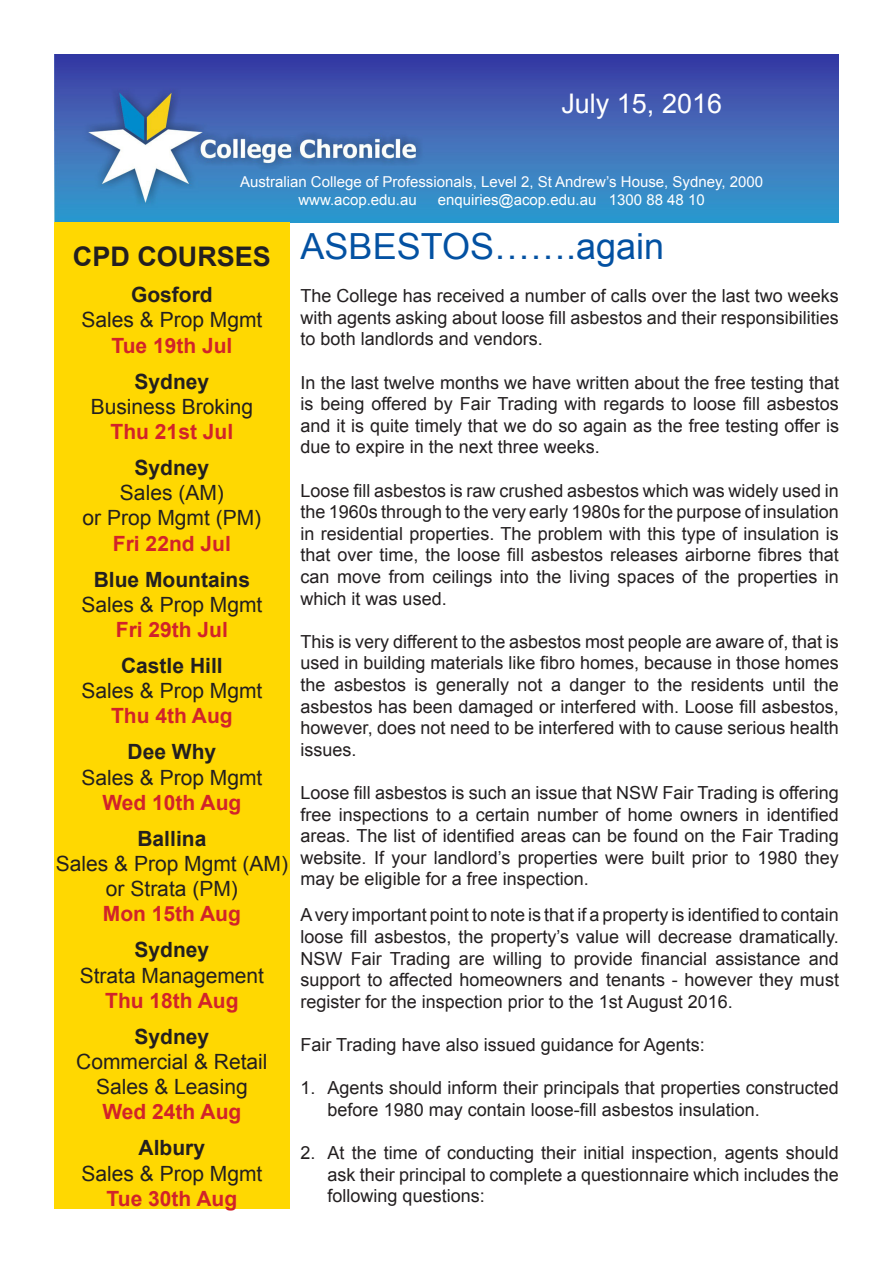
<style>
.page{position:relative;width:893px;height:1263px;background:#fff}
.page>*{position:absolute;margin:0;border:0;box-sizing:border-box;transform-origin:0 0}
.t1{font:36px "Arial";color:#0351a2}
.t2{font:27px "Arial";color:#fff}
.t3{font:700 27px "Arial";color:#231f20}
.t4{font:21px/25.2px "Arial";color:#231f20;text-align:center}
.t5{font:700 21px "Arial";color:#d1232a}
.t6{font:700 21px "Arial";color:#231f20}
.t7{font:18px/21.6px "Arial";color:#231f20;text-align:justify}
.t8{font:15px/18px "Arial";color:#fff}
</style>
<div class="page">
<img style="left:54px;top:54px;width:785px;height:169px">
<div style="left:54px;top:223px;width:236px;height:986px;background:#ffd801"></div>
<p class="t2" style="left:561px;top:86px;width:162px">July 15, 2016</p>
<p class="t8" style="left:298px;top:173px;width:466px;text-indent:-58px">Australian College of Professionals, Level 2, St Andrew’s House, Sydney, 2000 www.acop.edu.au</p>
<p class="t8" style="left:438px;top:191px;width:269px">enquiries@acop.edu.au 1300 88 48 10</p>
<p class="t3" style="left:73px;top:239px;width:200px">CPD COURSES</p>
<p class="t6" style="left:131px;top:281px;width:83px">Gosford</p>
<p class="t4" style="left:81px;top:308px;width:182px">Sales &amp; Prop Mgmt</p>
<p class="t5" style="left:111px;top:331px;width:122px">Tue 19th Jul</p>
<p class="t6" style="left:135px;top:367px;width:76px">Sydney</p>
<p class="t4" style="left:91px;top:394px;width:164px">Business Broking</p>
<p class="t5" style="left:111px;top:418px;width:124px">Thu 21st Jul</p>
<p class="t6" style="left:135px;top:454px;width:76px">Sydney</p>
<p class="t4" style="left:120px;top:480px;width:105px">Sales (AM)</p>
<p class="t4" style="left:83px;top:506px;width:180px">or Prop Mgmt (PM)</p>
<p class="t5" style="left:113px;top:529px;width:119px">Fri 22nd Jul</p>
<p class="t6" style="left:94px;top:565px;width:158px">Blue Mountains</p>
<p class="t4" style="left:81px;top:592px;width:182px">Sales &amp; Prop Mgmt</p>
<p class="t5" style="left:116px;top:616px;width:114px">Fri 29th Jul</p>
<p class="t6" style="left:121px;top:652px;width:103px">Castle Hill</p>
<p class="t4" style="left:81px;top:678px;width:182px">Sales &amp; Prop Mgmt</p>
<p class="t5" style="left:111px;top:702px;width:123px">Thu 4th Aug</p>
<p class="t6" style="left:128px;top:738px;width:90px">Dee Why</p>
<p class="t4" style="left:81px;top:765px;width:182px">Sales &amp; Prop Mgmt</p>
<p class="t5" style="left:102px;top:788px;width:140px">Wed 10th Aug</p>
<p class="t6" style="left:137px;top:824px;width:70px">Ballina</p>
<p class="t4" style="left:56px;top:851px;width:234px">Sales &amp; Prop Mgmt (AM)</p>
<p class="t4" style="left:106px;top:876px;width:133px">or Strata (PM)</p>
<p class="t5" style="left:103px;top:900px;width:140px">Mon 15th Aug</p>
<p class="t6" style="left:135px;top:936px;width:76px">Sydney</p>
<p class="t4" style="left:80px;top:963px;width:186px">Strata Management</p>
<p class="t5" style="left:105px;top:986px;width:135px">Thu 18th Aug</p>
<p class="t6" style="left:135px;top:1022px;width:76px">Sydney</p>
<p class="t4" style="left:76px;top:1049px;width:193px">Commercial &amp; Retail<br>Sales &amp; Leasing</p>
<p class="t5" style="left:102px;top:1098px;width:140px">Wed 24th Aug</p>
<p class="t6" style="left:139px;top:1134px;width:68px">Albury</p>
<p class="t4" style="left:81px;top:1161px;width:182px">Sales &amp; Prop Mgmt</p>
<p class="t5" style="left:107px;top:1184px;width:132px">Tue 30th Aug</p>
<p class="t1" style="left:301px;top:223px;width:365px">ASBESTOS…….again</p>
<p class="t7" style="left:301px;top:285px;width:540px">The College has received a number of calls over the last two weeks with agents asking about loose fill asbestos and their responsibilities to both landlords and vendors.</p>
<p class="t7" style="left:301px;top:372px;width:540px">In the last twelve months we have written about the free testing that is being offered by Fair Trading with regards to loose fill asbestos and it is quite timely that we do so again as the free testing offer is due to expire in the next three weeks.</p>
<p class="t7" style="left:301px;top:480px;width:540px">Loose fill asbestos is raw crushed asbestos which was widely used in the 1960s through to the very early 1980s for the purpose of insulation in residential properties. The problem with this type of insulation is that over time, the loose fill asbestos releases airborne fibres that can move from ceilings into the living spaces of the properties in which it was used.</p>
<p class="t7" style="left:301px;top:631px;width:540px">This is very different to the asbestos most people are aware of, that is used in building materials like fibro homes, because in those homes the asbestos is generally not a danger to the residents until the asbestos has been damaged or interfered with. Loose fill asbestos, however, does not need to be interfered with to cause serious health issues.</p>
<p class="t7" style="left:301px;top:782px;width:540px">Loose fill asbestos is such an issue that NSW Fair Trading is offering free inspections to a certain number of home owners in identified areas. The list of identified areas can be found on the Fair Trading website. If your landlord’s properties were built prior to 1980 they may be eligible for a free inspection.</p>
<p class="t7" style="left:301px;top:904px;width:540px">A very important point to note is that if a property is identified to contain loose fill asbestos, the property’s value will decrease dramatically.<br>NSW Fair Trading are willing to provide financial assistance and support to affected homeowners and tenants - however they must register for the inspection prior to the 1st August 2016.</p>
<p class="t7" style="left:301px;top:1034px;width:406px">Fair Trading have also issued guidance for Agents:</p>
<p class="t7" style="left:328px;top:1077px;width:513px;text-indent:-27px">1. Agents should inform their principals that properties constructed before 1980 may contain loose-fill asbestos insulation.</p>
<p class="t7" style="left:328px;top:1142px;width:513px;text-indent:-27px">2. At the time of conducting their initial inspection, agents should ask their principal to complete a questionnaire which includes the following questions:</p>
</div>
